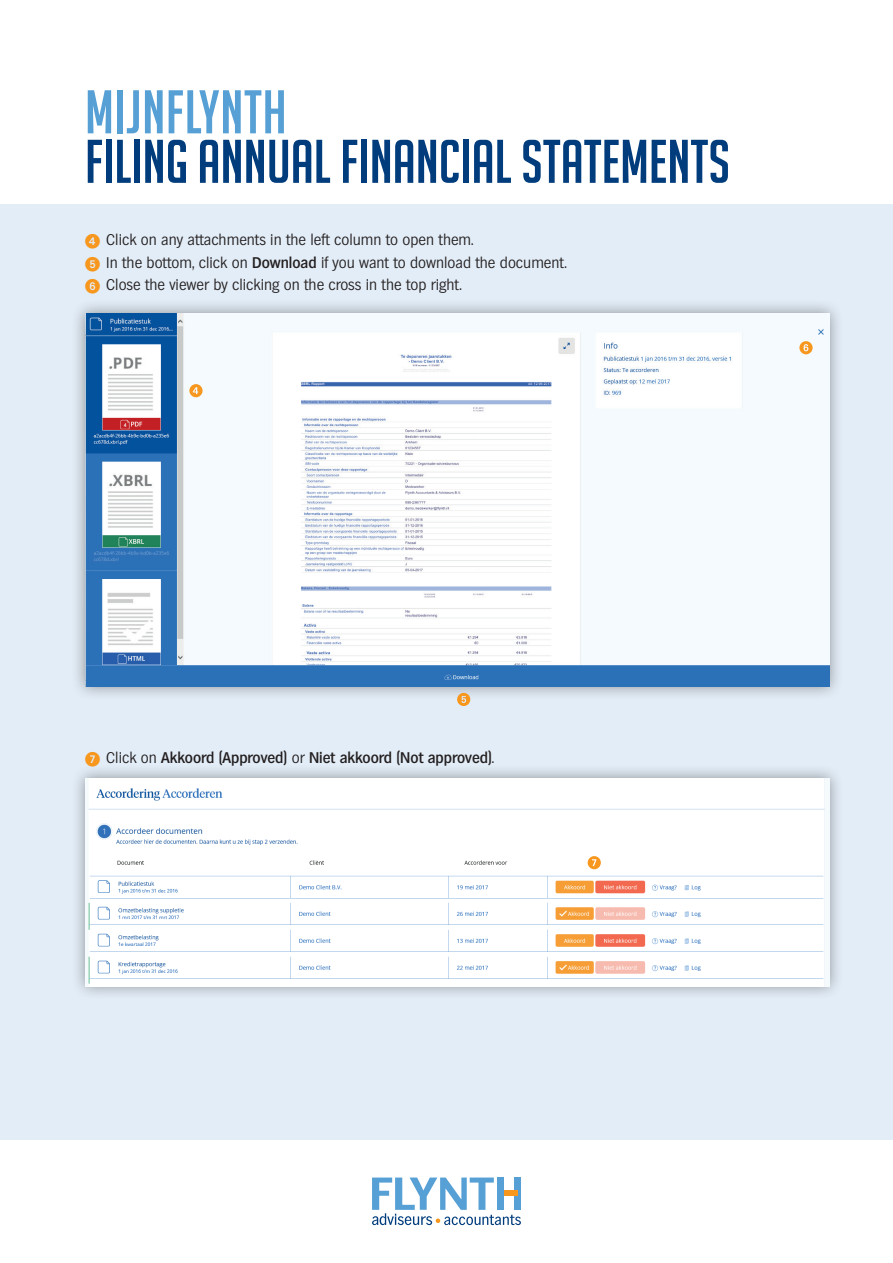
<style>
.page{position:relative;width:893px;height:1263px;background:#fff}
.page>*{position:absolute;margin:0;border:0;box-sizing:border-box;transform-origin:0 0}
.t1{font:60px "Big Noodle Titling";color:#013d7d}
.t2{font:60px "Big Noodle Titling";letter-spacing:.01em;color:#56a0d5}
.t3{font:300 15px/22.5px "Hamburg TS";color:#231f20}
.t4{font:500 15px "Hamburg TS";color:#231f20}
.s1{font-family:"European Pi One";font-weight:400;color:#f7971d}
.s2{font-weight:500}
.s3{font-weight:300}
</style>
<div class="page">
<div style="left:0;top:204px;width:893px;height:936px;background:#e3edf7"></div>
<div style="left:71px;top:299px;width:772px;height:402px;background:#231f20;opacity:.45"></div>
<img style="left:85px;top:313px;width:744px;height:374px">
<div style="left:71px;top:764px;width:772px;height:236px;background:#231f20;opacity:.45"></div>
<img style="left:85px;top:778px;width:744px;height:208px">
<svg style="left:799px;top:341px;width:14px;height:13px"></svg>
<svg style="left:588px;top:856px;width:13px;height:13px"></svg>
<svg style="left:457px;top:693px;width:13px;height:13px"></svg>
<svg style="left:189px;top:384px;width:14px;height:13px"></svg>
<svg style="left:372px;top:1177px;width:149px;height:48px"></svg>
<h1 class="t2" style="left:85px;top:80px;width:203px">MijnFlynth</h1>
<h1 class="t1" style="left:85px;top:129px;width:646px">FILING ANNUAL FINANCIAL STATEMENTS</h1>
<p class="t3" style="left:85px;top:229px;width:483px"><span class="s1">4</span> Click on any attachments in the left column to open them.<br><span class="s1">5</span> In the bottom, click on <span class="s2">Download</span> if you want to download the document.<br><span class="s1">6</span> Close the viewer by clicking on the cross in the top right.</p>
<p class="t4" style="left:85px;top:748px;width:411px"><span class="s1">7</span> <span class="s3">Click on</span> Akkoord (Approved) <span class="s3">or</span> Niet akkoord (Not approved)<span class="s3">.</span></p>
</div>
